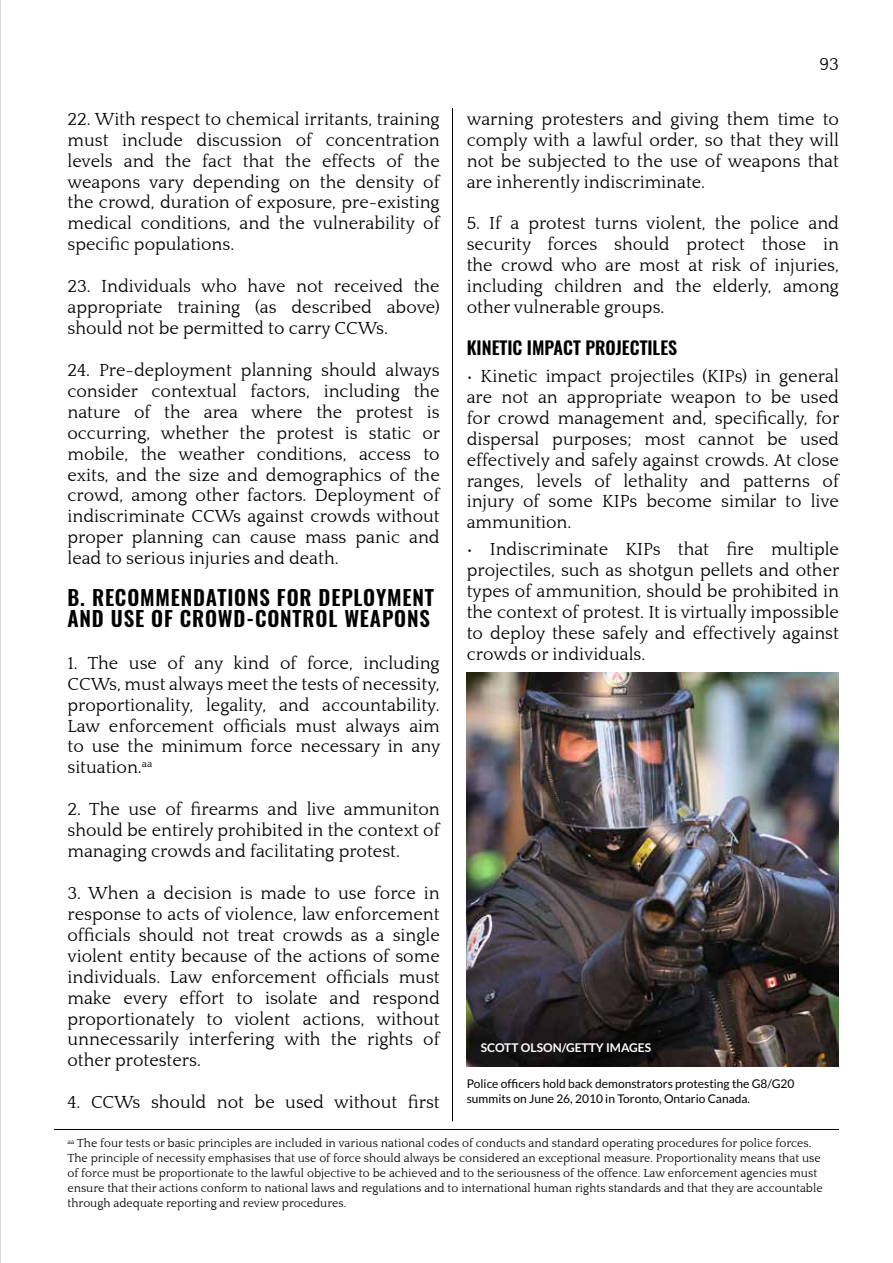
<style>
.page{position:relative;width:893px;height:1263px;background:#fff}
.page>*{position:absolute;margin:0;border:0;box-sizing:border-box;transform-origin:0 0}
.t1{font:600 20.85px/20.9px "Oswald";letter-spacing:.04em;color:#000}
.t2{font:18px/21px "Quattrocento";color:#000;text-align:justify}
.t3{font:600 18px "Oswald";color:#000}
.t4{font:12px/15px "Quattrocento";color:#000}
.t5{font:12px/14.4px "Lato";color:#000}
.t6{font:700 12px "Lato";color:#fff}
</style>
<div class="page">
<hr style="left:0;top:0;width:1px;height:1263px;background:#d6d8da">
<hr style="left:452px;top:108px;width:1px;height:1013px;background:#000">
<hr style="left:54px;top:1129px;width:785px;height:1px;background:#000">
<img style="left:467px;top:673px;width:372px;height:393px">
<p class="t2" style="left:68px;top:109px;width:374px">22. With respect to chemical irritants, training must include discussion of concentration levels and the fact that the effects of the weapons vary depending on the density of the crowd, duration of exposure, pre-existing medical conditions, and the vulnerability of specific populations.</p>
<p class="t2" style="left:68px;top:276px;width:374px">23. Individuals who have not received the appropriate training (as described above) should not be permitted to carry CCWs.</p>
<p class="t2" style="left:68px;top:360px;width:374px">24. Pre-deployment planning should always consider contextual factors, including the nature of the area where the protest is occurring, whether the protest is static or mobile, the weather conditions, access to exits, and the size and demographics of the crowd, among other factors. Deployment of indiscriminate CCWs against crowds without proper planning can cause mass panic and lead to serious injuries and death.</p>
<p class="t1" style="left:68px;top:588px;width:368px">B. RECOMMENDATIONS FOR DEPLOYMENT<br>AND USE OF CROWD-CONTROL WEAPONS</p>
<p class="t2" style="left:68px;top:653px;width:374px">1. The use of any kind of force, including CCWs, must always meet the tests of necessity, proportionality, legality, and accountability.<br>Law enforcement officials must always aim to use the minimum force necessary in any situation.<sup>aa</sup></p>
<p class="t2" style="left:68px;top:799px;width:374px">2. The use of firearms and live ammuniton should be entirely prohibited in the context of managing crowds and facilitating protest.</p>
<p class="t2" style="left:68px;top:883px;width:374px">3. When a decision is made to use force in response to acts of violence, law enforcement officials should not treat crowds as a single violent entity because of the actions of some individuals. Law enforcement officials must make every effort to isolate and respond proportionately to violent actions, without unnecessarily interfering with the rights of other protesters.</p>
<p class="t2" style="left:68px;top:1092px;width:374px">4. CCWs should not be used without first</p>
<p class="t2" style="left:819px;top:54px;width:21px">93</p>
<p class="t2" style="left:467px;top:109px;width:374px">warning protesters and giving them time to comply with a lawful order, so that they will not be subjected to the use of weapons that are inherently indiscriminate.</p>
<p class="t2" style="left:467px;top:214px;width:374px">5. If a protest turns violent, the police and security forces should protect those in the crowd who are most at risk of injuries, including children and the elderly, among other vulnerable groups.</p>
<p class="t3" style="left:467px;top:335px;width:212px">KINETIC IMPACT PROJECTILES</p>
<p class="t2" style="left:467px;top:366px;width:374px">• Kinetic impact projectiles (KIPs) in general are not an appropriate weapon to be used for crowd management and, specifically, for dispersal purposes; most cannot be used effectively and safely against crowds. At close ranges, levels of lethality and patterns of injury of some KIPs become similar to live ammunition.</p>
<p class="t2" style="left:467px;top:539px;width:374px">• Indiscriminate KIPs that fire multiple projectiles, such as shotgun pellets and other types of ammunition, should be prohibited in the context of protest. It is virtually impossible to deploy these safely and effectively against crowds or individuals.</p>
<p class="t6" style="left:481px;top:1041px;width:172px">SCOTT OLSON/GETTY IMAGES</p>
<p class="t5" style="left:467px;top:1077px;width:329px">Police officers hold back demonstrators protesting the G8/G20 summits on June 26, 2010 in Toronto, Ontario Canada.</p>
<p class="t4" style="left:68px;top:1136px;width:757px"><sup>aa</sup> The four tests or basic principles are included in various national codes of conducts and standard operating procedures for police forces.<br>The principle of necessity emphasises that use of force should always be considered an exceptional measure. Proportionality means that use of force must be proportionate to the lawful objective to be achieved and to the seriousness of the offence. Law enforcement agencies must ensure that their actions conform to national laws and regulations and to international human rights standards and that they are accountable through adequate reporting and review procedures.</p>
</div>
